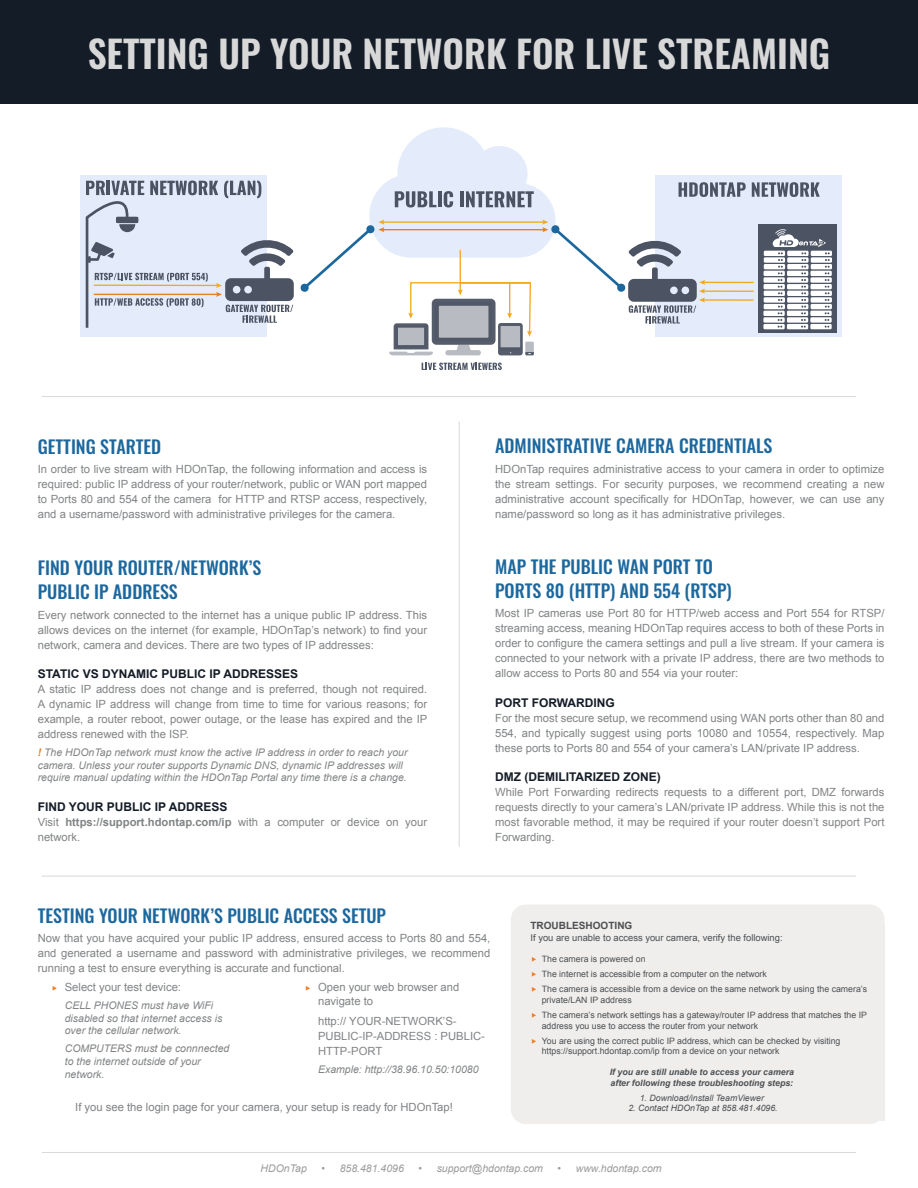
<style>
.page{position:relative;width:918px;height:1188px;background:#fff}
.page>*{position:absolute;margin:0;border:0;box-sizing:border-box;transform-origin:0 0}
.t1{font:600 37.5px "Oswald";color:#d8d8d8}
.t2{font:500 18px/24px "Oswald";color:#1c689e}
.t3{font:700 12px "Arial";color:#141c27}
.t4{font:11.25px/15px "Arial";color:#808385;text-align:justify}
.Data_Point{font:11.25px/15px "Arial";color:#808285}
.Tip_Note{font:italic 10.5px/12.6px "Arial";color:#808385}
.t5{font:italic 10.5px "Arial";color:#9a9b9d}
.t6{font:700 10.05px "Arial";color:#4d4f52}
.t7{font:9.45px "Arial";color:#4d4f52}
.t8{font:8.7px/10.5px "Arial";color:#4d4f52}
.t9{font:italic 700 8.7px "Arial";color:#4d4f52}
.t10{font:italic 8.7px "Arial";color:#4d4f52}
.s1{font-weight:700;color:#e67e22}
.s2{font-weight:700}
</style>
<div class="page">
<div style="left:0;top:0;width:918px;height:104px;background:#141c27"></div>
<svg style="left:422px;top:363px;width:80px;height:7px"></svg>
<div style="left:80px;top:176px;width:187px;height:161px;background:#e4ecfc"></div>
<svg style="left:85px;top:181px;width:209px;height:147px"></svg>
<div style="left:655px;top:176px;width:187px;height:161px;background:#e4ecfc"></div>
<div style="left:758px;top:224px;width:79px;height:109px;background:#4c5464"></div>
<svg style="left:752px;top:182px;width:68px;height:15px"></svg>
<hr style="left:703px;top:282px;width:50px;height:1px;background:#f3a91f">
<hr style="left:703px;top:299px;width:50px;height:2px;background:#f3a91f">
<hr style="left:703px;top:290px;width:50px;height:2px;background:#f3a91f">
<svg style="left:300px;top:127px;width:446px;height:228px"></svg>
<svg style="left:763px;top:229px;width:69px;height:100px"></svg>
<div style="left:511px;top:904px;width:374px;height:220px;background:#efeeed;border-radius:15px"></div>
<hr style="left:42px;top:876px;width:814px;height:1px;background:#d8d8d8">
<hr style="left:42px;top:396px;width:814px;height:1px;background:#d8d8d8">
<hr style="left:42px;top:1152px;width:814px;height:1px;background:#d8d8d8">
<hr style="left:459px;top:422px;width:1px;height:425px;background:#d8d8d8">
<p class="t1" style="left:88px;top:34px;width:744px">SETTING UP YOUR NETWORK FOR LIVE STREAMING</p>
<h2 class="t2" style="left:38px;top:435px;width:125px">GETTING STARTED</h2>
<p class="t4" style="left:38px;top:462px;width:391px">In order to live stream with HDOnTap, the following information and access is required: public IP address of your router/network, public or WAN port mapped to Ports 80 and 554 of the camera for HTTP and RTSP access, respectively, and a username/password with administrative privileges for the camera.</p>
<h2 class="t2" style="left:38px;top:557px;width:225px">FIND YOUR ROUTER/NETWORK’S<br>PUBLIC IP ADDRESS</h2>
<p class="t4" style="left:38px;top:607px;width:391px">Every network connected to the internet has a unique public IP address. This allows devices on the internet (for example, HDOnTap’s network) to find your network, camera and devices. There are two types of IP addresses:</p>
<h3 class="t3" style="left:38px;top:666px;width:262px">STATIC VS DYNAMIC PUBLIC IP ADDRESSES</h3>
<p class="t4" style="left:38px;top:682px;width:391px">A static IP address does not change and is preferred, though not required.<br>A dynamic IP address will change from time to time for various reasons; for example, a router reboot, power outage, or the lease has expired and the IP address renewed with the ISP.</p>
<p class="Tip_Note" style="left:38px;top:746px;width:371px"><span class="s1">!</span> The HDOnTap network must know the active IP address in order to reach your camera. Unless your router supports Dynamic DNS, dynamic IP addresses will require manual updating within the HDOnTap Portal any time there is a change.</p>
<h3 class="t3" style="left:38px;top:798px;width:191px">FIND YOUR PUBLIC IP ADDRESS</h3>
<p class="t4" style="left:38px;top:814px;width:391px">Visit <span class="s2">https://support.hdontap.com/ip</span> with a computer or device on your network.</p>
<h2 class="t2" style="left:495px;top:435px;width:279px">ADMINISTRATIVE CAMERA CREDENTIALS</h2>
<p class="t4" style="left:495px;top:461px;width:391px">HDOnTap requires administrative access to your camera in order to optimize the stream settings. For security purposes, we recommend creating a new administrative account specifically for HDOnTap, however, we can use any name/password so long as it has administrative privileges.</p>
<h2 class="t2" style="left:495px;top:556px;width:238px">MAP THE PUBLIC WAN PORT TO<br>PORTS 80 (HTTP) AND 554 (RTSP)</h2>
<p class="t4" style="left:495px;top:606px;width:391px">Most IP cameras use Port 80 for HTTP/web access and Port 554 for RTSP/ streaming access, meaning HDOnTap requires access to both of these Ports in order to configure the camera settings and pull a live stream. If your camera is connected to your network with a private IP address, there are two methods to allow access to Ports 80 and 554 via your router:</p>
<h3 class="t3" style="left:495px;top:695px;width:121px">PORT FORWARDING</h3>
<p class="t4" style="left:495px;top:710px;width:391px">For the most secure setup, we recommend using WAN ports other than 80 and 554, and typically suggest using ports 10080 and 10554, respectively. Map these ports to Ports 80 and 554 of your camera’s LAN/private IP address.</p>
<h3 class="t3" style="left:495px;top:769px;width:167px">DMZ (DEMILITARIZED ZONE)</h3>
<p class="t4" style="left:495px;top:785px;width:391px">While Port Forwarding redirects requests to a different port, DMZ forwards requests directly to your camera’s LAN/private IP address. While this is not the most favorable method, it may be required if your router doesn’t support Port Forwarding.</p>
<h2 class="t2" style="left:38px;top:905px;width:350px">TESTING YOUR NETWORK’S PUBLIC ACCESS SETUP</h2>
<p class="t4" style="left:38px;top:931px;width:454px">Now that you have acquired your public IP address, ensured access to Ports 80 and 554, and generated a username and password with administrative privileges, we recommend running a test to ensure everything is accurate and functional.</p>
<p class="t4" style="left:65px;top:980px;width:118px">Select your test device:</p>
<p class="Tip_Note" style="left:65px;top:999px;width:159px">CELL PHONES must have WiFi disabled so that internet access is over the cellular network.</p>
<p class="Tip_Note" style="left:65px;top:1043px;width:166px">COMPUTERS must be connnected to the internet outside of your network.</p>
<p class="t4" style="left:318px;top:981px;width:143px;line-height:13.5px">Open your web browser and navigate to</p>
<p class="Data_Point" style="left:318px;top:1014px;width:168px">http:// YOUR-NETWORK’S-<br>PUBLIC-IP-ADDRESS : PUBLIC-<br>HTTP-PORT</p>
<p class="Tip_Note" style="left:318px;top:1063px;width:162px">Example: http://38.96.10.50:10080</p>
<p class="Data_Point" style="left:75px;top:1100px;width:379px">If you see the login page for your camera, your setup is ready for HDOnTap!</p>
<p class="t6" style="left:531px;top:919px;width:103px">TROUBLESHOOTING</p>
<p class="t7" style="left:531px;top:931px;width:254px">If you are unable to access your camera, verify the following:</p>
<p class="t8" style="left:542px;top:954px;width:105px">The camera is powered on</p>
<p class="t8" style="left:542px;top:969px;width:227px">The internet is accessible from a computer on the network</p>
<p class="t8" style="left:542px;top:984px;width:327px">The camera is accessible from a device on the same network by using the camera’s private/LAN IP address</p>
<p class="t8" style="left:542px;top:1010px;width:327px">The camera’s network settings has a gateway/router IP address that matches the IP address you use to access the router from your network</p>
<p class="t8" style="left:542px;top:1035px;width:300px">You are using the correct public IP address, which can be checked by visiting https://support.hdontap.com/ip from a device on your network</p>
<p class="t9" style="left:610px;top:1066px;width:186px">If you are still unable to access your camera</p>
<p class="t9" style="left:611px;top:1077px;width:184px">after following these troubleshooting steps:</p>
<p class="t10" style="left:640px;top:1092px;width:126px">1. Download/install TeamViewer</p>
<p class="t10" style="left:628px;top:1103px;width:151px">2. Contact HDOnTap at 858.481.4096.</p>
<p class="t5" style="left:261px;top:1162px;width:48px">HDOnTap</p>
<p class="t5" style="left:321px;top:1162px;width:84px">• 858.481.4096</p>
<p class="t5" style="left:418px;top:1162px;width:126px">• support@hdontap.com</p>
<p class="t5" style="left:558px;top:1162px;width:106px">• www.hdontap.com</p>
</div>
